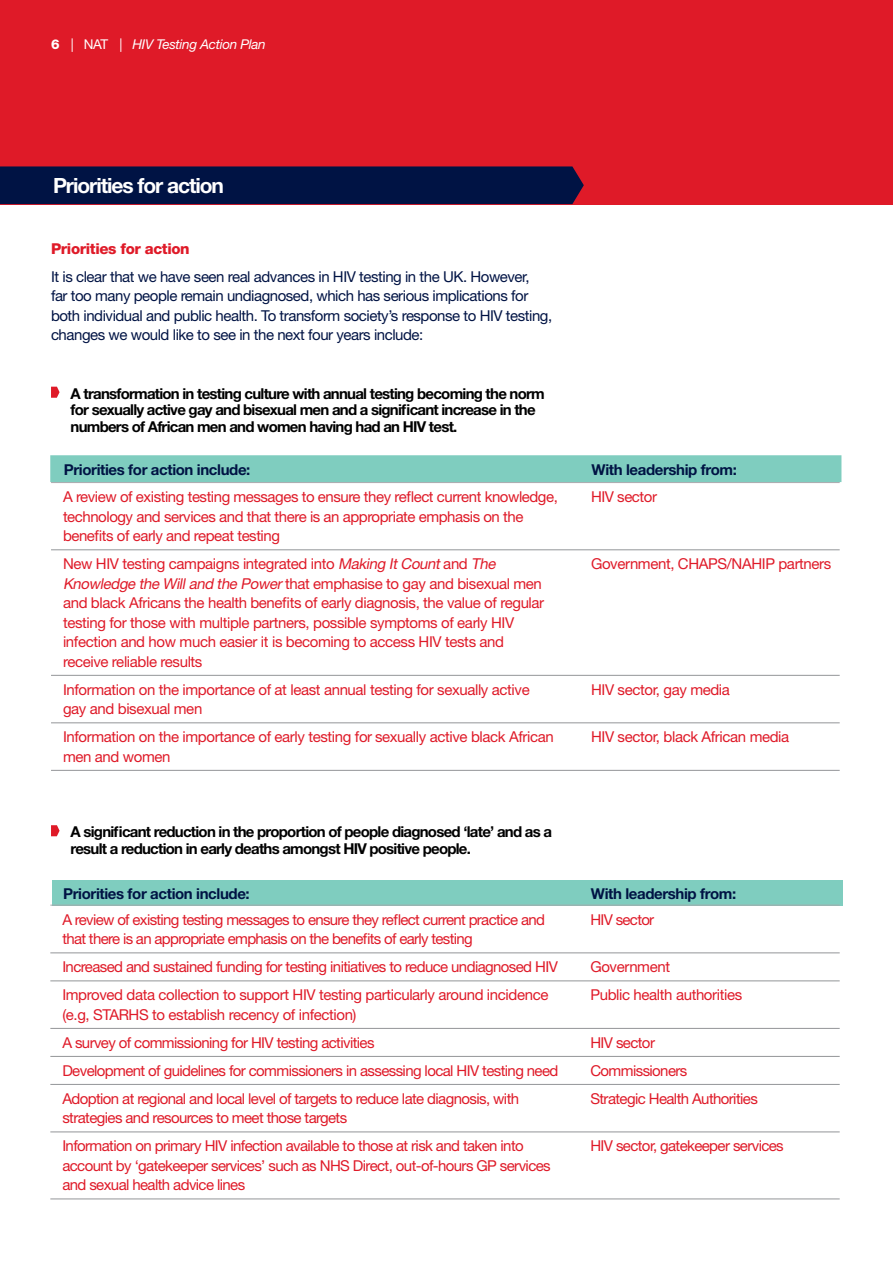
<style>
.page{position:relative;width:893px;height:1263px;background:#fff}
.page>*{position:absolute;margin:0;border:0;box-sizing:border-box;transform-origin:0 0}
.t1{font:700 21px "Helvetica Neue";letter-spacing:-.05em;color:#fff}
.t2{font:15px/19.5px "Helvetica Neue";letter-spacing:-.03em;color:#df1a28}
.t3{font:700 15px/16.5px "Helvetica Neue";letter-spacing:-.05em;color:#000}
.t4{font:15px/19.5px "Helvetica Neue";letter-spacing:-.03em;color:#001344}
.t5{font:700 15px "Helvetica Neue";letter-spacing:-.025em;color:#001344}
.t6{font:800 15px "Helvetica Neue";letter-spacing:-.025em;color:#df1a28}
.t7{font:italic 13.5px "Helvetica Neue";letter-spacing:-.025em;color:#fff}
.s1{font-weight:800;font-style:normal}
.s2{font-style:normal}
.s3{font-style:italic}
</style>
<div class="page">
<div style="left:0;top:0;width:893px;height:204px;background:#df1a28"></div>
<svg style="left:51px;top:825px;width:9px;height:11px"></svg>
<div style="left:52px;top:880px;width:790px;height:25px;background:#7fcdbf"></div>
<hr style="left:50px;top:905px;width:790px;height:1px;background:#a7a9ac">
<hr style="left:50px;top:952px;width:790px;height:1px;background:#939598">
<hr style="left:50px;top:980px;width:790px;height:1px;background:#939598">
<hr style="left:50px;top:1028px;width:790px;height:1px;background:#939598">
<hr style="left:50px;top:1056px;width:790px;height:1px;background:#939598">
<hr style="left:50px;top:1084px;width:790px;height:1px;background:#939598">
<hr style="left:50px;top:1131px;width:790px;height:1px;background:#939598">
<hr style="left:50px;top:1198px;width:790px;height:1px;background:#939598">
<svg style="left:51px;top:387px;width:9px;height:11px"></svg>
<div style="left:50px;top:455px;width:791px;height:27px;background:#7fcdbf;border:2px solid #7fcdbf"></div>
<hr style="left:51px;top:482px;width:789px;height:1px;background:#a7a9ac">
<hr style="left:51px;top:549px;width:789px;height:1px;background:#939598">
<hr style="left:51px;top:675px;width:789px;height:1px;background:#939598">
<hr style="left:51px;top:722px;width:789px;height:1px;background:#939598">
<hr style="left:51px;top:770px;width:789px;height:1px;background:#939598">
<div style="left:0;top:166px;width:584px;height:38px;background:#001344"></div>
<p class="t7" style="left:51px;top:36px;width:216px"><span class="s1">6</span> <span class="s2">| NAT |</span> HIV Testing Action Plan</p>
<h1 class="t1" style="left:53px;top:172px;width:173px">Priorities for action</h1>
<p class="t6" style="left:51px;top:240px;width:140px">Priorities for action</p>
<p class="t4" style="left:51px;top:267px;width:503px">It is clear that we have seen real advances in HIV testing in the UK. However,<br>far too many people remain undiagnosed, which has serious implications for both individual and public health. To transform society’s response to HIV testing, changes we would like to see in the next four years include:</p>
<p class="t3" style="left:71px;top:385px;width:476px">A transformation in testing culture with annual testing becoming the norm for sexually active gay and bisexual men and a significant increase in the numbers of African men and women having had an HIV test.</p>
<p class="t5" style="left:64px;top:460px;width:188px">Priorities for action include:</p>
<p class="t5" style="left:592px;top:460px;width:147px">With leadership from:</p>
<p class="t2" style="left:63px;top:487px;width:496px">A review of existing testing messages to ensure they reflect current knowledge,</p>
<p class="t2" style="left:591px;top:487px;width:67px">HIV sector</p>
<p class="t2" style="left:63px;top:506px;width:462px">technology and services and that there is an appropriate emphasis on the benefits of early and repeat testing</p>
<p class="t2" style="left:63px;top:554px;width:437px">New HIV testing campaigns integrated into <span class="s3">Making ItCount</span>and <span class="s3">The</span></p>
<p class="t2" style="left:591px;top:554px;width:242px">Government, CHAPS/NAHIP partners</p>
<p class="t2" style="left:63px;top:573px;width:483px"><span class="s3">Knowledge the Willand the Power</span>that emphasise to gay and bisexual men and black Africans the health benefits of early diagnosis, the value of regular testing for those with multiple partners, possible symptoms of early HIV infection and how much easier it is becoming to access HIV tests and receive reliable results</p>
<p class="t2" style="left:63px;top:679px;width:468px">Information on the importance of at least annual testing for sexually active</p>
<p class="t2" style="left:591px;top:679px;width:140px">HIV sector, gay media</p>
<p class="t2" style="left:63px;top:694px;width:492px;line-height:28px">gay and bisexual men<br>Information on the importance of early testing for sexually active black African</p>
<p class="t2" style="left:591px;top:727px;width:200px">HIV sector, black African media</p>
<p class="t2" style="left:63px;top:746px;width:109px">men and women</p>
<p class="t3" style="left:71px;top:823px;width:483px">A significant reduction in the proportion of people diagnosed ‘late’ and as a result a reduction in early deaths amongst HIV positive people.</p>
<p class="t5" style="left:63px;top:884px;width:188px">Priorities for action include:</p>
<p class="t5" style="left:591px;top:884px;width:147px">With leadership from:</p>
<p class="t2" style="left:62px;top:909px;width:484px">A review of existing testing messages to ensure they reflect current practice and</p>
<p class="t2" style="left:590px;top:909px;width:65px">HIV sector</p>
<p class="t2" style="left:62px;top:924px;width:497px;line-height:28px">that there is an appropriate emphasis on the benefits of early testing<br>Increased and sustained funding for testing initiatives to reduce undiagnosed HIV</p>
<p class="t2" style="left:590px;top:957px;width:81px">Government</p>
<p class="t2" style="left:62px;top:985px;width:488px">Improved data collection to support HIV testing particularly around incidence</p>
<p class="t2" style="left:590px;top:985px;width:153px">Public health authorities</p>
<p class="t2" style="left:62px;top:1000px;width:314px;line-height:28px">(e.g, STARHS to establish recency of infection)<br>A survey of commissioning for HIV testing activities</p>
<p class="t2" style="left:590px;top:1032px;width:66px">HIV sector</p>
<p class="t2" style="left:62px;top:1060px;width:498px">Development of guidelines for commissioners in assessing local HIV testing need</p>
<p class="t2" style="left:590px;top:1060px;width:98px">Commissioners</p>
<p class="t2" style="left:62px;top:1088px;width:458px">Adoption at regional and local level of targets to reduce late diagnosis, with</p>
<p class="t2" style="left:590px;top:1088px;width:169px">Strategic Health Authorities</p>
<p class="t2" style="left:62px;top:1103px;width:463px;line-height:28px">strategies and resources to meet those targets<br>Information on primary HIV infection available to those at risk and taken into</p>
<p class="t2" style="left:590px;top:1136px;width:195px">HIV sector, gatekeeper services</p>
<p class="t2" style="left:62px;top:1155px;width:490px">account by ‘gatekeeper services’ such as NHS Direct, out-of-hours GP services and sexual health advice lines</p>
</div>
